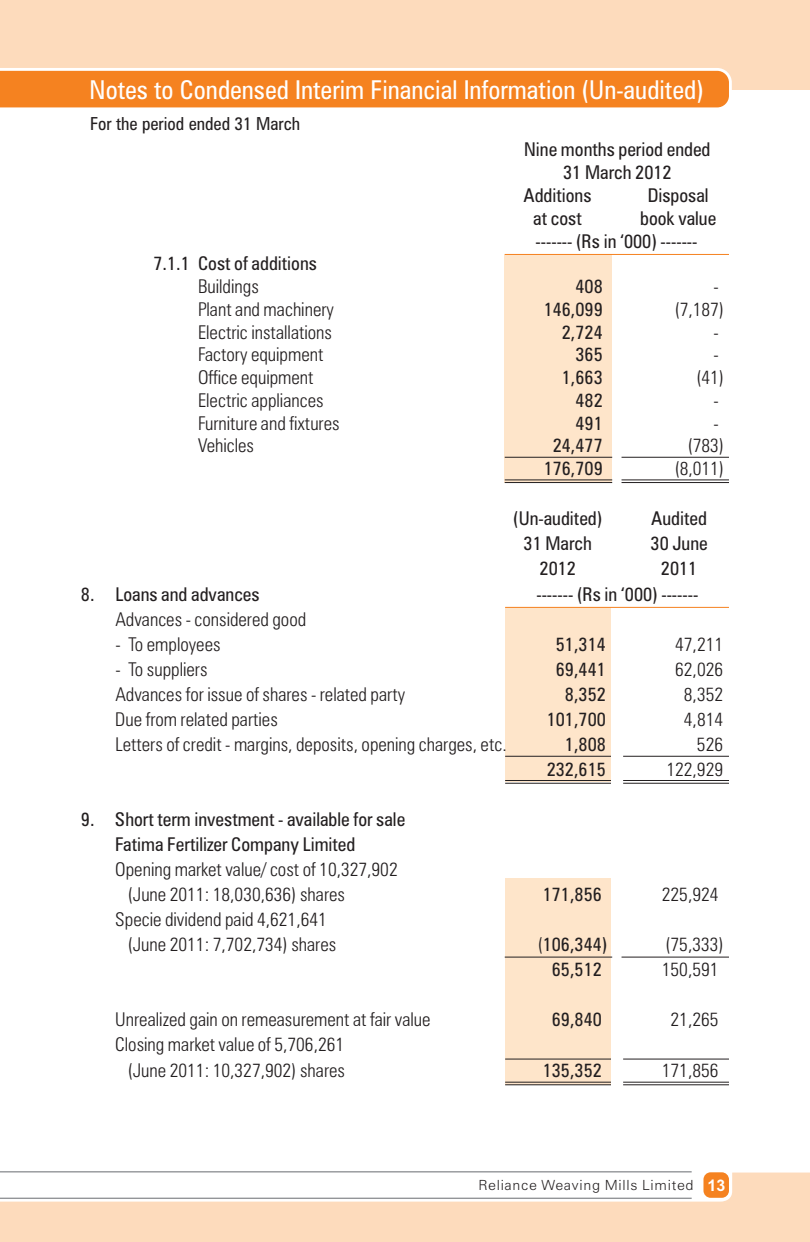
<style>
.page{position:relative;width:810px;height:1242px;background:#fff}
.page>*{position:absolute;margin:0;border:0;box-sizing:border-box;transform-origin:0 0}
.t1{font:condensed 26px "Zurich BT";color:#fff}
.t2{font:300 condensed 19px/25px "Zurich BT";color:#231f20}
.t3{font:condensed 19px/22.8px "Zurich BT";color:#231f20}
.t4{font:condensed 18px "Zurich BT";color:#231f20}
.t5{font:300 14px "Zurich BT";letter-spacing:.05em;color:#231f20}
.s1{font-weight:300}
.s2{font-family:"Arial";font-weight:700;font-size:16px;color:#fff}
</style>
<div class="page">
<div style="left:505px;top:878px;width:106px;height:207px;background:#fee5ca"></div>
<hr style="left:623px;top:1084px;width:106px;height:1px;background:#231f20">
<hr style="left:623px;top:1082px;width:106px;height:1px;background:#231f20">
<hr style="left:623px;top:1059px;width:106px;height:1px;background:#231f20">
<hr style="left:505px;top:1084px;width:106px;height:1px;background:#231f20">
<hr style="left:505px;top:1082px;width:106px;height:1px;background:#231f20">
<hr style="left:505px;top:1059px;width:106px;height:1px;background:#231f20">
<div style="left:505px;top:607px;width:106px;height:175px;background:#fee5ca"></div>
<hr style="left:623px;top:783px;width:106px;height:1px;background:#231f20">
<hr style="left:623px;top:780px;width:106px;height:1px;background:#231f20">
<hr style="left:623px;top:756px;width:106px;height:1px;background:#231f20">
<hr style="left:505px;top:783px;width:106px;height:1px;background:#231f20">
<hr style="left:505px;top:780px;width:106px;height:1px;background:#231f20">
<hr style="left:505px;top:756px;width:106px;height:1px;background:#231f20">
<hr style="left:505px;top:607px;width:224px;height:1px;background:#f58220">
<div style="left:505px;top:255px;width:107px;height:228px;background:#fee5ca"></div>
<hr style="left:622px;top:482px;width:107px;height:1px;background:#231f20">
<hr style="left:505px;top:482px;width:107px;height:1px;background:#231f20">
<hr style="left:622px;top:479px;width:107px;height:1px;background:#231f20">
<hr style="left:505px;top:479px;width:107px;height:1px;background:#231f20">
<hr style="left:505px;top:457px;width:107px;height:1px;background:#231f20">
<hr style="left:622px;top:457px;width:107px;height:1px;background:#231f20">
<hr style="left:505px;top:254px;width:224px;height:1px;background:#f58220">
<hr style="left:622px;top:957px;width:107px;height:1px;background:#231f20">
<hr style="left:505px;top:957px;width:107px;height:1px;background:#231f20">
<div style="left:701px;top:1170px;width:30px;height:30px;border:4px solid #fff;border-radius:7px"></div>
<svg style="left:703px;top:1172px;width:26px;height:26px"></svg>
<hr style="left:0;top:1171px;width:692px;height:2px;background:#939598">
<div style="left:0;top:90px;width:729px;height:17px;background:#f58220"></div>
<svg style="left:0;top:0;width:810px;height:90px;background:#fbca9f"></svg>
<svg style="left:0;top:1173px;width:810px;height:69px;fill:#fddbbc"></svg>
<h1 class="t1" style="left:90px;top:79px;width:616px">Notes to Condensed Interim Financial Information (Un-audited)</h1>
<p class="t4" style="left:90px;top:116px;width:212px">For the period ended 31 March</p>
<p class="t3" style="left:524px;top:140px;width:188px">Nine months period ended</p>
<p class="t3" style="left:563px;top:163px;width:110px">31 March 2012</p>
<p class="t3" style="left:523px;top:186px;width:70px">Additions</p>
<p class="t3" style="left:648px;top:186px;width:62px">Disposal</p>
<p class="t3" style="left:533px;top:208px;width:50px">at cost</p>
<p class="t3" style="left:536px;top:208px;width:182px;text-indent:105px">book value ------- (Rs in ‘000) -------</p>
<p class="t3" style="left:154px;top:254px;width:165px">7.1.1 Cost of additions</p>
<p class="t2" style="left:198px;top:276px;width:62px">Buildings</p>
<p class="t3" style="left:576px;top:277px;width:29px">408</p>
<p class="t2" style="left:714px;top:276px;width:7px">-</p>
<p class="t2" style="left:198px;top:298px;width:137px">Plant and machinery</p>
<p class="t3" style="left:544px;top:300px;width:61px">146,099</p>
<p class="t2" style="left:674px;top:298px;width:51px">(7,187)</p>
<p class="t2" style="left:198px;top:321px;width:136px">Electric installations</p>
<p class="t3" style="left:562px;top:322px;width:42px">2,724</p>
<p class="t2" style="left:714px;top:321px;width:7px">-</p>
<p class="t2" style="left:198px;top:344px;width:127px">Factory equipment</p>
<p class="t3" style="left:576px;top:345px;width:29px">365</p>
<p class="t2" style="left:714px;top:344px;width:7px">-</p>
<p class="t2" style="left:198px;top:367px;width:117px">Office equipment</p>
<p class="t3" style="left:562px;top:368px;width:42px">1,663</p>
<p class="t2" style="left:696px;top:367px;width:30px">(41)</p>
<p class="t2" style="left:198px;top:390px;width:127px">Electric appliances</p>
<p class="t3" style="left:576px;top:391px;width:29px">482</p>
<p class="t2" style="left:714px;top:390px;width:7px">-</p>
<p class="t2" style="left:198px;top:412px;width:143px">Furniture and fixtures</p>
<p class="t3" style="left:576px;top:413px;width:29px">491</p>
<p class="t2" style="left:714px;top:412px;width:7px">-</p>
<p class="t2" style="left:198px;top:435px;width:58px">Vehicles</p>
<p class="t3" style="left:553px;top:436px;width:52px">24,477</p>
<p class="t2" style="left:687px;top:435px;width:38px">(783)</p>
<p class="t3" style="left:544px;top:459px;width:61px">176,709</p>
<p class="t2" style="left:674px;top:458px;width:51px">(8,011)</p>
<p class="t3" style="left:513px;top:509px;width:91px">(Un-audited)</p>
<p class="t3" style="left:651px;top:509px;width:57px">Audited</p>
<p class="t3" style="left:524px;top:534px;width:70px">31 March</p>
<p class="t3" style="left:651px;top:534px;width:59px">30 June</p>
<p class="t3" style="left:540px;top:559px;width:38px">2012</p>
<p class="t3" style="left:661px;top:559px;width:38px">2011</p>
<p class="t3" style="left:81px;top:584px;width:180px">8. Loans and advances</p>
<p class="t3" style="left:536px;top:584px;width:163px">------- (Rs in ‘000) -------</p>
<p class="t2" style="left:115px;top:608px;width:192px">Advances - considered good</p>
<p class="t2" style="left:115px;top:633px;width:107px">- To employees</p>
<p class="t3" style="left:556px;top:634px;width:52px">51,314</p>
<p class="t2" style="left:675px;top:633px;width:49px">47,211</p>
<p class="t2" style="left:115px;top:658px;width:94px">- To suppliers</p>
<p class="t3" style="left:556px;top:659px;width:52px">69,441</p>
<p class="t2" style="left:675px;top:658px;width:49px">62,026</p>
<p class="t2" style="left:115px;top:683px;width:291px">Advances for issue of shares - related party</p>
<p class="t3" style="left:565px;top:684px;width:42px">8,352</p>
<p class="t2" style="left:684px;top:683px;width:41px">8,352</p>
<p class="t2" style="left:115px;top:708px;width:164px">Due from related parties</p>
<p class="t3" style="left:547px;top:709px;width:61px">101,700</p>
<p class="t2" style="left:684px;top:708px;width:41px">4,814</p>
<p class="t2" style="left:115px;top:733px;width:393px">Letters of credit - margins, deposits, opening charges, etc.</p>
<p class="t3" style="left:565px;top:734px;width:42px">1,808</p>
<p class="t2" style="left:697px;top:733px;width:28px">526</p>
<p class="t3" style="left:547px;top:760px;width:61px">232,615</p>
<p class="t2" style="left:666px;top:758px;width:58px">122,929</p>
<p class="t3" style="left:115px;top:809px;width:291px;line-height:25px;text-indent:-34px">9. Short term investment - available for sale<br>Fatima Fertilizer Company Limited</p>
<p class="t2" style="left:128px;top:859px;width:272px;text-indent:-12px">Opening market value/ cost of 10,327,902 (June 2011: 18,030,636) shares</p>
<p class="t3" style="left:543px;top:885px;width:61px">171,856</p>
<p class="t2" style="left:662px;top:884px;width:58px">225,924</p>
<p class="t2" style="left:128px;top:909px;width:210px;text-indent:-12px">Specie dividend paid 4,621,641 (June 2011: 7,702,734) shares</p>
<p class="t3" style="left:537px;top:935px;width:71px"><span class="s1">(</span>106,344)</p>
<p class="t2" style="left:665px;top:934px;width:60px">(75,333)</p>
<p class="t3" style="left:552px;top:960px;width:52px">65,512</p>
<p class="t2" style="left:662px;top:959px;width:58px">150,591</p>
<p class="t2" style="left:115px;top:1009px;width:317px">Unrealized gain on remeasurement at fair value</p>
<p class="t3" style="left:552px;top:1010px;width:52px">69,840</p>
<p class="t2" style="left:671px;top:1009px;width:49px">21,265</p>
<p class="t2" style="left:115px;top:1034px;width:231px;text-align:right">Closing market value of 5,706,261 (June 2011: 10,327,902) shares</p>
<p class="t3" style="left:543px;top:1060px;width:61px">135,352</p>
<p class="t2" style="left:662px;top:1059px;width:58px">171,856</p>
<p class="t5" style="left:478px;top:1179px;width:248px">Reliance Weaving Mills Limited <span class="s2">13</span></p>
</div>
